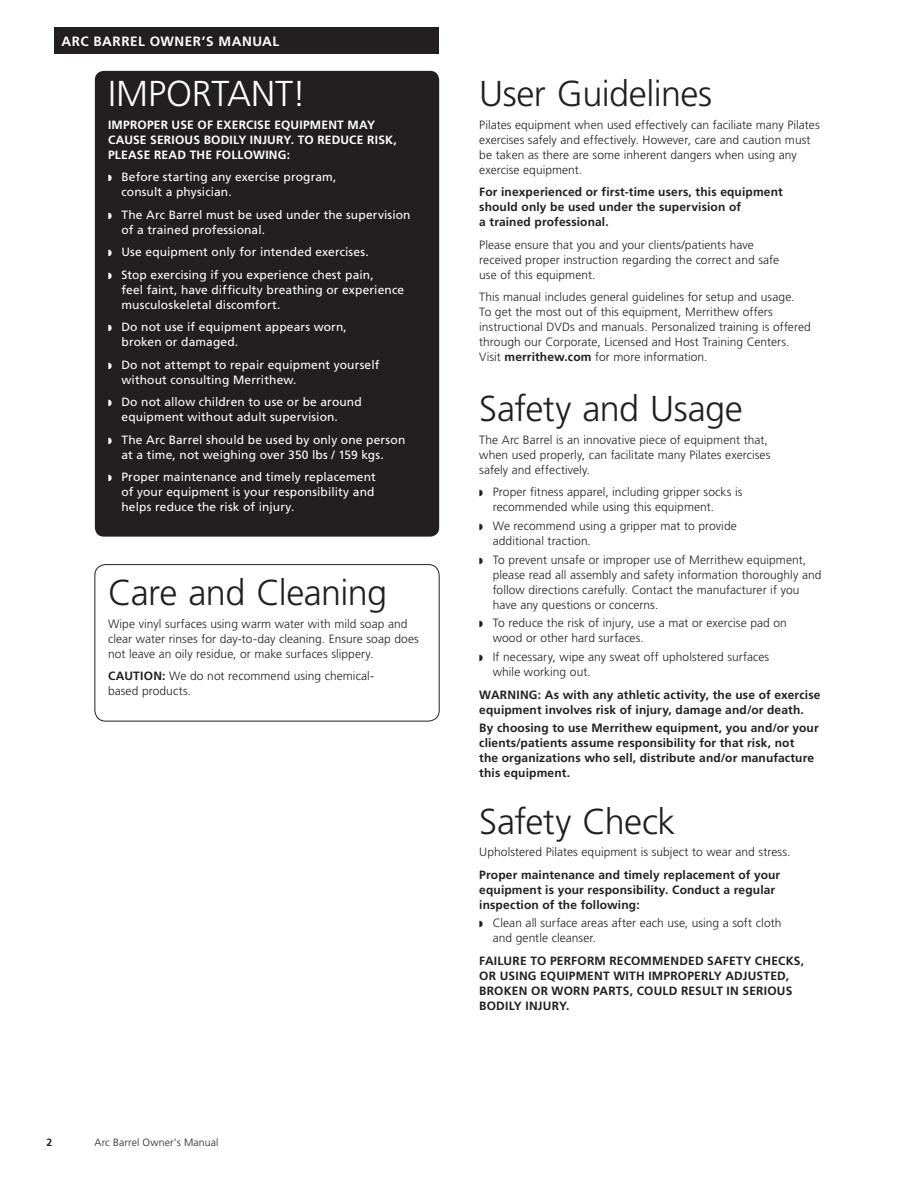
<style>
.page{position:relative;width:918px;height:1188px;background:#fff}
.page>*{position:absolute;margin:0;border:0;box-sizing:border-box;transform-origin:0 0}
.t1{font:300 36px "Frutiger LT Std";letter-spacing:-.015em;color:#231f20}
.t2{font:300 36px "Frutiger LT Std";color:#fff}
.t3{font:700 13.5px "Frutiger LT Std";letter-spacing:.04em;color:#fff}
.t4{font:300 12px/15px "Frutiger LT Std";letter-spacing:.005em;color:#231f20}
.t5{font:12px/15px "Frutiger LT Std";letter-spacing:.01em;color:#fff}
.t6{font:700 12px/15px "Frutiger LT Std";letter-spacing:.01em;color:#231f20}
.t7{font:700 12px/15px "Frutiger LT Std";letter-spacing:.015em;color:#fff}
.t8{font:300 10.5px "Frutiger LT Std";letter-spacing:.01em;color:#231f20}
.t9{font:700 10.5px "Frutiger LT Std";color:#231f20}
.s1{font-weight:700}
</style>
<div class="page">
<div style="left:54px;top:27px;width:385px;height:27px;background:#231f20"></div>
<div style="left:95px;top:71px;width:344px;height:466px;background:#231f20;border-radius:9px"></div>
<div style="left:94px;top:564px;width:346px;height:157px;border:1px solid #231f20;border-radius:11px"></div>
<p class="t3" style="left:62px;top:33px;width:219px">ARC BARREL OWNER’S MANUAL</p>
<h1 class="t2" style="left:108px;top:73px;width:200px">IMPORTANT!</h1>
<p class="t7" style="left:108px;top:117px;width:290px">IMPROPER USE OF EXERCISE EQUIPMENT MAY<br>CAUSE SERIOUS BODILY INJURY. TO REDUCE RISK,<br>PLEASE READ THE FOLLOWING:</p>
<p class="t5" style="left:121px;top:170px;width:216px">Before starting any exercise program, consult a physician.</p>
<p class="t5" style="left:121px;top:207px;width:291px">The Arc Barrel must be used under the supervision of a trained professional.</p>
<p class="t5" style="left:121px;top:241px;width:254px;line-height:22.5px">Use equipment only for intended exercises.<br>Stop exercising if you experience chest pain,</p>
<p class="t5" style="left:121px;top:282px;width:284px">feel faint, have difficulty breathing or experience musculoskeletal discomfort.</p>
<p class="t5" style="left:121px;top:320px;width:227px">Do not use if equipment appears worn, broken or damaged.</p>
<p class="t5" style="left:121px;top:357px;width:259px">Do not attempt to repair equipment yourself without consulting Merrithew.</p>
<p class="t5" style="left:121px;top:395px;width:242px">Do not allow children to use or be around equipment without adult supervision.</p>
<p class="t5" style="left:121px;top:432px;width:285px">The Arc Barrel should be used by only one person at a time, not weighing over 350 lbs / 159 kgs.</p>
<p class="t5" style="left:121px;top:470px;width:256px;text-align:justify">Proper maintenance and timely replacement of your equipment is your responsibility and helps reduce the risk of injury.</p>
<h1 class="t1" style="left:108px;top:572px;width:281px">Care and Cleaning</h1>
<p class="t4" style="left:108px;top:616px;width:312px">Wipe vinyl surfaces using warm water with mild soap and clear water rinses for day-to-day cleaning. Ensure soap does not leave an oily residue, or make surfaces slippery.</p>
<p class="t4" style="left:108px;top:669px;width:268px"><span class="s1">CAUTION:</span> We do not recommend using chemical&shy;based products.</p>
<p class="t9" style="left:47px;top:1137px;width:7px">2</p>
<p class="t8" style="left:94px;top:1137px;width:125px">Arc Barrel Owner’s Manual</p>
<h1 class="t1" style="left:479px;top:73px;width:235px">User Guidelines</h1>
<p class="t4" style="left:479px;top:117px;width:342px">Pilates equipment when used effectively can faciliate many Pilates exercises safely and effectively. However, care and caution must be taken as there are some inherent dangers when using any exercise equipment.</p>
<p class="t6" style="left:479px;top:185px;width:305px">For inexperienced or first-time users, this equipment should only be used under the supervision of<br>a trained professional.</p>
<p class="t4" style="left:479px;top:237px;width:301px">Please ensure that you and your clients/patients have received proper instruction regarding the correct and safe use of this equipment.</p>
<p class="t4" style="left:479px;top:290px;width:333px">This manual includes general guidelines for setup and usage.<br>To get the most out of this equipment, Merrithew offers instructional DVDs and manuals. Personalized training is offered through our Corporate, Licensed and Host Training Centers.<br>Visit <span class="s1">merrithew.com</span> for more information.</p>
<h1 class="t1" style="left:479px;top:388px;width:265px">Safety and Usage</h1>
<p class="t4" style="left:479px;top:432px;width:293px">The Arc Barrel is an innovative piece of equipment that, when used properly, can facilitate many Pilates exercises safely and effectively.</p>
<p class="t4" style="left:493px;top:485px;width:251px">Proper fitness apparel, including gripper socks is recommended while using this equipment.</p>
<p class="t4" style="left:493px;top:518px;width:246px">We recommend using a gripper mat to provide additional traction.</p>
<p class="t4" style="left:493px;top:552px;width:330px">To prevent unsafe or improper use of Merrithew equipment, please read all assembly and safety information thoroughly and follow directions carefully. Contact the manufacturer if you have any questions or concerns.</p>
<p class="t4" style="left:493px;top:616px;width:296px">To reduce the risk of injury, use a mat or exercise pad on wood or other hard surfaces.</p>
<p class="t4" style="left:493px;top:650px;width:278px">If necessary, wipe any sweat off upholstered surfaces while working out.</p>
<p class="t6" style="left:479px;top:687px;width:343px">WARNING: As with any athletic activity, the use of exercise equipment involves risk of injury, damage and/or death.</p>
<p class="t6" style="left:479px;top:721px;width:341px">By choosing to use Merrithew equipment, you and/or your clients/patients assume responsibility for that risk, not<br>the organizations who sell, distribute and/or manufacture this equipment.</p>
<h1 class="t1" style="left:479px;top:801px;width:198px">Safety Check</h1>
<p class="t4" style="left:479px;top:845px;width:313px">Upholstered Pilates equipment is subject to wear and stress.</p>
<p class="t6" style="left:479px;top:867px;width:303px">Proper maintenance and timely replacement of your equipment is your responsibility. Conduct a regular inspection of the following:</p>
<p class="t4" style="left:493px;top:916px;width:290px">Clean all surface areas after each use, using a soft cloth and gentle cleanser.</p>
<p class="t6" style="left:479px;top:953px;width:326px">FAILURE TO PERFORM RECOMMENDED SAFETY CHECKS, OR USING EQUIPMENT WITH IMPROPERLY ADJUSTED, BROKEN OR WORN PARTS, COULD RESULT IN SERIOUS BODILY INJURY.</p>
</div>
